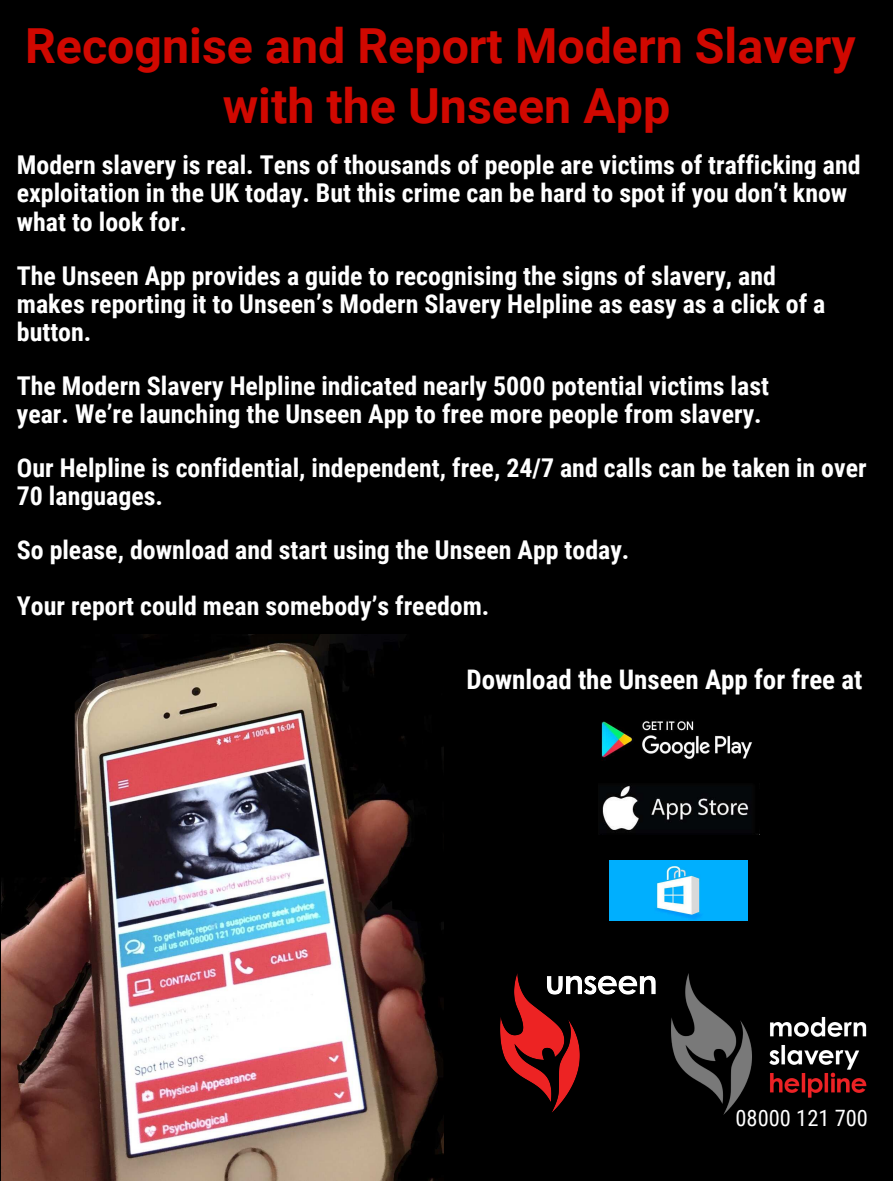
<style>
.page{position:relative;width:893px;height:1181px;background:#fff}
.page>*{position:absolute;margin:0;border:0;box-sizing:border-box;transform-origin:0 0}
.t1{font:700 48.3px/59.6px "Roboto";color:#d00800;text-align:center}
.t2{font:700 27px "Roboto Condensed";color:#fff}
.t3{font:700 25.8px/28px "Roboto Condensed";color:#fff}
.t4{font:22.5px "Roboto Condensed";color:#fff}
</style>
<div class="page">
<div style="left:0;top:0;width:892px;height:1180px;background:#000"></div>
<img style="left:600px;top:785px;width:151px;height:47px">
<img style="left:601px;top:721px;width:152px;height:40px">
<img style="left:609px;top:860px;width:138px;height:61px">
<img style="left:500px;top:973px;width:155px;height:139px">
<img style="left:671px;top:973px;width:195px;height:141px">
<img style="left:1px;top:634px;width:442px;height:546px">
<h1 class="t1" style="left:25px;top:14px;width:832px">Recognise and Report Modern Slavery with the Unseen App</h1>
<p class="t3" style="left:17px;top:150px;width:845px">Modern slavery is real. Tens of thousands of people are victims of trafficking and exploitation in the UK today. But this crime can be hard to spot if you don’t know what to look for.</p>
<p class="t3" style="left:17px;top:260px;width:810px">The Unseen App provides a guide to recognising the signs of slavery, and makes reporting it to Unseen’s Modern Slavery Helpline as easy as a click of a button.</p>
<p class="t3" style="left:17px;top:370px;width:753px">The Modern Slavery Helpline indicated nearly 5000 potential victims last year. We’re launching the Unseen App to free more people from slavery.</p>
<p class="t3" style="left:17px;top:452px;width:851px">Our Helpline is confidential, independent, free, 24/7 and calls can be taken in over<br>70 languages.</p>
<p class="t3" style="left:17px;top:520px;width:614px;line-height:56.2px">So please, download and start using the Unseen App today.<br>Your report could mean somebody’s freedom.</p>
<p class="t2" style="left:466px;top:661px;width:397px">Download the Unseen App for free at</p>
<p class="t4" style="left:735px;top:1101px;width:134px">08000 121 700</p>
</div>
